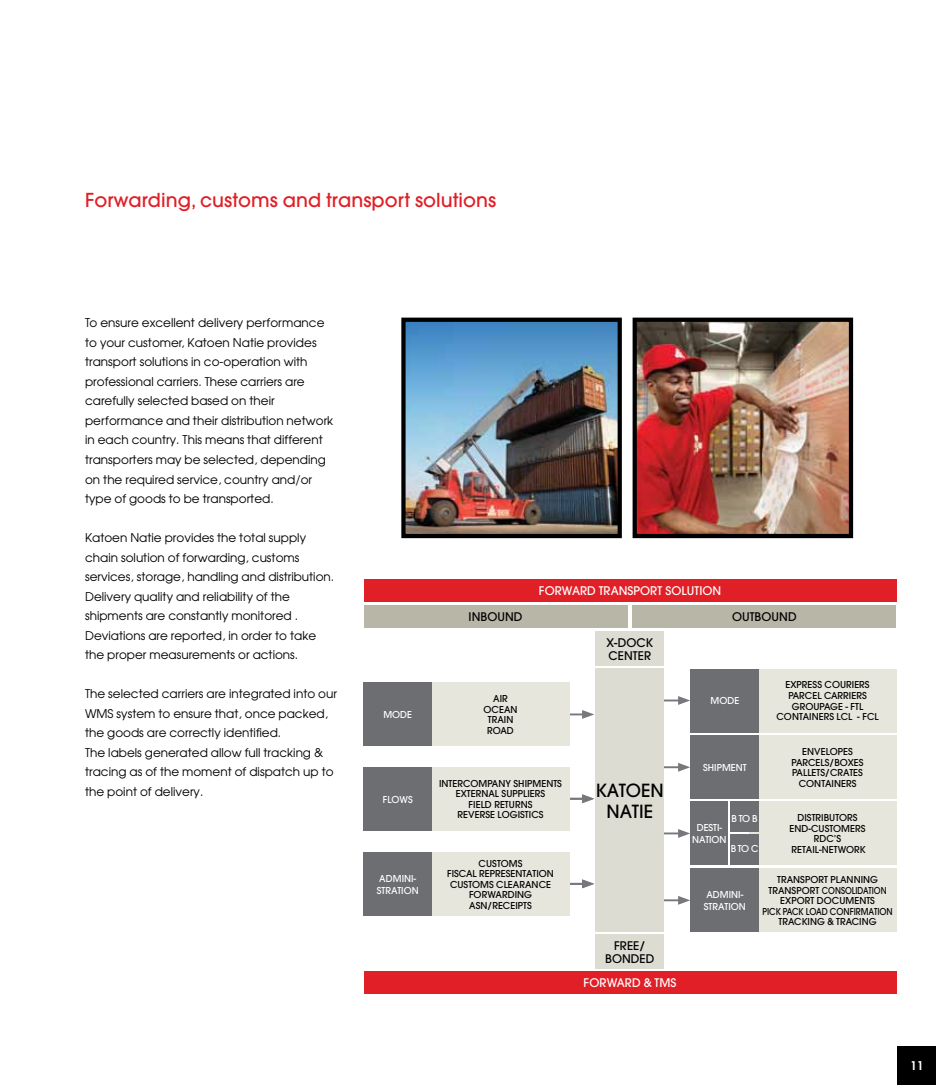
<style>
.page{position:relative;width:936px;height:1085px;background:#fff}
.page>*{position:absolute;margin:0;border:0;box-sizing:border-box;transform-origin:0 0}
.t1{font:500 19.2px "Avant Garde";letter-spacing:.005em;color:#e11f27}
.t2{font:500 18px/20.1px "Avant Garde";color:#000;text-align:center}
.t3{font:12px/19.5px "Avant Garde";color:#000}
.t4{font:600 12px "Avant Garde";color:#fff}
.t5{font:500 11.85px/13.5px "Avant Garde";letter-spacing:.005em;color:#000}
.t6{font:500 11.85px "Avant Garde";letter-spacing:-.025em;color:#fff}
.t7{font:500 9.45px/10.5px "Avant Garde";letter-spacing:.005em;color:#000}
.t8{font:500 9.45px/12px "Avant Garde";letter-spacing:.005em;color:#fff}
.t9{font:500 9.45px/10.5px "Avant Garde";letter-spacing:.005em;color:#000;scale:.88 1}
.t10{font:500 9.45px "Avant Garde";letter-spacing:.005em;color:#000;scale:.85 1}
</style>
<div class="page">
<div style="left:897px;top:1046px;width:38px;height:38px;background:#000"></div>
<hr style="left:646px;top:899px;width:35px;height:2px;background:#77787b">
<svg style="left:678px;top:896px;width:12px;height:8px"></svg>
<hr style="left:550px;top:882px;width:35px;height:2px;background:#77787b">
<svg style="left:582px;top:879px;width:12px;height:9px"></svg>
<div style="left:432px;top:851px;width:137px;height:64px;background:#e6e6dd"></div>
<div style="left:758px;top:868px;width:138px;height:64px;background:#e6e6dd"></div>
<hr style="left:550px;top:713px;width:35px;height:2px;background:#77787b">
<svg style="left:582px;top:710px;width:12px;height:8px"></svg>
<hr style="left:646px;top:766px;width:35px;height:2px;background:#77787b">
<svg style="left:678px;top:763px;width:12px;height:8px"></svg>
<hr style="left:646px;top:699px;width:35px;height:2px;background:#77787b">
<svg style="left:678px;top:696px;width:12px;height:8px"></svg>
<hr style="left:646px;top:832px;width:35px;height:2px;background:#77787b">
<svg style="left:678px;top:829px;width:12px;height:8px"></svg>
<hr style="left:550px;top:797px;width:35px;height:2px;background:#77787b">
<svg style="left:582px;top:794px;width:12px;height:9px"></svg>
<div style="left:432px;top:682px;width:137px;height:64px;background:#e6e6dd"></div>
<div style="left:758px;top:735px;width:138px;height:64px;background:#e6e6dd"></div>
<div style="left:758px;top:668px;width:138px;height:64px;background:#e6e6dd"></div>
<div style="left:432px;top:766px;width:137px;height:64px;background:#e6e6dd"></div>
<div style="left:758px;top:801px;width:138px;height:64px;background:#e6e6dd"></div>
<div style="left:364px;top:579px;width:532px;height:22px;background:#e11f27"></div>
<div style="left:364px;top:971px;width:532px;height:22px;background:#e11f27"></div>
<div style="left:364px;top:605px;width:263px;height:22px;background:#b7b6a7"></div>
<div style="left:632px;top:605px;width:264px;height:22px;background:#b7b6a7"></div>
<div style="left:595px;top:631px;width:68px;height:34px;background:#dddcd2"></div>
<div style="left:595px;top:934px;width:68px;height:34px;background:#dddcd2"></div>
<div style="left:595px;top:668px;width:68px;height:264px;background:#dddcd2"></div>
<div style="left:364px;top:682px;width:68px;height:64px;background:#6d6e71"></div>
<div style="left:690px;top:735px;width:68px;height:64px;background:#6d6e71"></div>
<div style="left:690px;top:668px;width:68px;height:64px;background:#6d6e71"></div>
<div style="left:730px;top:801px;width:28px;height:31px;background:#6d6e71"></div>
<div style="left:730px;top:834px;width:28px;height:31px;background:#6d6e71"></div>
<div style="left:364px;top:851px;width:68px;height:64px;background:#6d6e71"></div>
<div style="left:690px;top:868px;width:68px;height:64px;background:#6d6e71"></div>
<div style="left:364px;top:766px;width:68px;height:64px;background:#6d6e71"></div>
<div style="left:690px;top:801px;width:38px;height:64px;background:#6d6e71"></div>
<img style="left:406px;top:322px;width:210px;height:211px">
<div style="left:401px;top:317px;width:220px;height:221px;border:4px solid #000"></div>
<img style="left:637px;top:322px;width:211px;height:211px">
<div style="left:632px;top:317px;width:221px;height:221px;border:4px solid #000"></div>
<h1 class="t1" style="left:85px;top:188px;width:412px">Forwarding, customs and transport solutions</h1>
<p class="t3" style="left:85px;top:313px;width:250px">To ensure excellent delivery performance to your customer, Katoen Natie provides transport solutions in co-operation with professional carriers. These carriers are carefully selected based on their performance and their distribution network in each country. This means that different transporters may be selected, depending on the required service, country and/or type of goods to be transported.</p>
<p class="t3" style="left:85px;top:527px;width:251px">Katoen Natie provides the total supply chain solution of forwarding, customs services, storage, handling and distribution.<br>Delivery quality and reliability of the shipments are constantly monitored .<br>Deviations are reported, in order to take the proper measurements or actions.</p>
<p class="t3" style="left:85px;top:683px;width:253px">The selected carriers are integrated into our WMS system to ensure that, once packed, the goods are correctly identified.<br>The labels generated allow full tracking &amp; tracing as of the moment of dispatch up to the point of delivery.</p>
<p class="t8" style="left:383px;top:708px;width:30px">mode</p>
<p class="t8" style="left:383px;top:793px;width:32px">FLOWS</p>
<p class="t8" style="left:379px;top:872px;width:20px">ADMINI</p>
<p class="t8" style="left:413px;top:872px;width:4px">-</p>
<p class="t8" style="left:377px;top:884px;width:11px">STRATION</p>
<p class="t6" style="left:539px;top:583px;width:9px">FOR</p>
<p class="t6" style="left:562px;top:583px;width:19px">WARd</p>
<p class="t6" style="left:598px;top:583px;width:8px">TRAN</p>
<p class="t6" style="left:627px;top:583px;width:14px">SPORT</p>
<p class="t6" style="left:665px;top:583px;width:14px">SOLUTION</p>
<p class="t5" style="left:468px;top:610px;width:54px">inbound</p>
<p class="t5" style="left:732px;top:610px;width:65px">outbound</p>
<p class="t5" style="left:606px;top:635px;width:46px">x-dock center</p>
<p class="t7" style="left:493px;top:693px;width:6px">AIR</p>
<p class="t7" style="left:483px;top:704px;width:23px">OCEAN</p>
<p class="t7" style="left:487px;top:714px;width:6px">TRAIN</p>
<p class="t7" style="left:487px;top:725px;width:8px">ROA</p>
<p class="t7" style="left:507px;top:725px;width:8px">D</p>
<p class="t8" style="left:710px;top:694px;width:29px">MODE</p>
<p class="t7" style="left:785px;top:679px;width:53px">EXPRESS COURIER</p>
<p class="t7" style="left:864px;top:679px;width:6px">S</p>
<p class="t7" style="left:788px;top:690px;width:49px">PARCEL CARRIER</p>
<p class="t7" style="left:862px;top:690px;width:6px">S</p>
<p class="t7" style="left:791px;top:700px;width:15px">GROUPA</p>
<p class="t7" style="left:830px;top:700px;width:26px">GE - FTL</p>
<p class="t7" style="left:776px;top:711px;width:15px">CONTAINER</p>
<p class="t7" style="left:829px;top:711px;width:50px">S LCL - FCL</p>
<p class="t7" style="left:791px;top:746px;width:73px;text-indent:57px">S<br>PARCELS/BOXES<br>PALLET</p>
<p class="t7" style="left:802px;top:746px;width:25px">ENVELOPE</p>
<p class="t8" style="left:703px;top:761px;width:12px">SHIPMENT</p>
<p class="t7" style="left:820px;top:767px;width:23px">S/CRATE</p>
<p class="t7" style="left:858px;top:767px;width:6px">S</p>
<p class="t7" style="left:798px;top:778px;width:15px">CONTAINER</p>
<p class="t7" style="left:851px;top:778px;width:6px">S</p>
<p class="t7" style="left:439px;top:778px;width:6px">INTER</p>
<p class="t7" style="left:463px;top:778px;width:16px">COMPANY</p>
<p class="t7" style="left:513px;top:778px;width:12px">SHIPMENT</p>
<p class="t7" style="left:557px;top:778px;width:6px">S</p>
<p class="t7" style="left:455px;top:788px;width:18px">EXTERNAL</p>
<p class="t7" style="left:501px;top:788px;width:11px">SUPPLIER</p>
<p class="t7" style="left:540px;top:788px;width:6px">S</p>
<p class="t7" style="left:485px;top:799px;width:16px">D RETURN</p>
<p class="t7" style="left:466px;top:778px;width:6px">AIR</p>
<p class="t7" style="left:456px;top:788px;width:23px">OCEAN</p>
<p class="t7" style="left:460px;top:799px;width:14px">TRAINFIEL</p>
<p class="t7" style="left:460px;top:809px;width:8px">ROA</p>
<p class="t7" style="left:479px;top:809px;width:8px">D</p>
<p class="t7" style="left:778px;top:812px;width:23px;text-align:center">AIR<br>OCEAN</p>
<p class="t7" style="left:782px;top:844px;width:15px">ROARETAIL</p>
<h2 class="t2" style="left:595px;top:780px;width:24px">KATOEN<br>NATIE</h2>
<p class="t7" style="left:457px;top:799px;width:87px;text-indent:70px">S<br>REVERSE LOGISTI CS</p>
<p class="t7" style="left:797px;top:812px;width:21px">DISTRIBUTOR</p>
<p class="t7" style="left:852px;top:812px;width:6px">S</p>
<p class="t7" style="left:789px;top:823px;width:48px">EN D-CUSTOMER</p>
<p class="t7" style="left:860px;top:823px;width:6px">S</p>
<p class="t7" style="left:819px;top:833px;width:48px;text-indent:-5px">RDC’S -NETWOR K</p>
<p class="t8" style="left:731px;top:812px;width:26px">B to B</p>
<p class="t8" style="left:730px;top:842px;width:29px">B to C</p>
<p class="t8" style="left:692px;top:821px;width:31px;text-indent:4px">DESTI-<br>NATION</p>
<p class="t7" style="left:801px;top:844px;width:8px">D</p>
<p class="t7" style="left:478px;top:857px;width:26px">CUSTOM</p>
<p class="t7" style="left:517px;top:857px;width:6px">S</p>
<p class="t7" style="left:447px;top:868px;width:39px">FISCAL REPRE</p>
<p class="t7" style="left:506px;top:868px;width:12px">SENTATION</p>
<p class="t7" style="left:450px;top:878px;width:26px">CUSTOM</p>
<p class="t7" style="left:489px;top:878px;width:22px">S CLEARAN</p>
<p class="t7" style="left:538px;top:878px;width:13px">CE</p>
<p class="t7" style="left:469px;top:889px;width:7px">FOR</p>
<p class="t7" style="left:469px;top:889px;width:64px;text-indent:18px">WARDING<br>ASN/RECEIPT</p>
<p class="t7" style="left:527px;top:899px;width:6px">S</p>
<p class="t5" style="left:614px;top:938px;width:7px">FREE</p>
<p class="t5" style="left:639px;top:938px;width:7px">/</p>
<p class="t5" style="left:605px;top:952px;width:9px">BON</p>
<p class="t5" style="left:631px;top:952px;width:25px">DED</p>
<p class="t6" style="left:583px;top:975px;width:9px">FOR</p>
<p class="t6" style="left:606px;top:975px;width:71px">WARD &amp; TMS</p>
<p class="t8" style="left:706px;top:888px;width:20px">ADMINI</p>
<p class="t8" style="left:740px;top:888px;width:4px">-</p>
<p class="t8" style="left:703px;top:900px;width:11px">STRATION</p>
<p class="t7" style="left:777px;top:874px;width:7px">TRAN</p>
<p class="t7" style="left:800px;top:874px;width:12px">SPORT</p>
<p class="t7" style="left:830px;top:874px;width:7px">PLANNIN</p>
<p class="t7" style="left:870px;top:874px;width:9px">G</p>
<p class="t7" style="left:768px;top:884px;width:7px">TRAN</p>
<p class="t7" style="left:791px;top:884px;width:12px">SPORT</p>
<p class="t10" style="left:821px;top:884px;width:55px">CONSOLI DATION</p>
<p class="t7" style="left:780px;top:895px;width:18px">EXPORT</p>
<p class="t7" style="left:816px;top:895px;width:30px">DOCUMENT</p>
<p class="t7" style="left:870px;top:895px;width:6px">S</p>
<p class="t9" style="left:778px;top:905px;width:113px;text-indent:-16px">PICK PACK LOAD CONFIRMATION<br>TRACKING &amp; TRACING</p>
<p class="t4" style="left:910px;top:1057px;width:15px">11</p>
</div>
